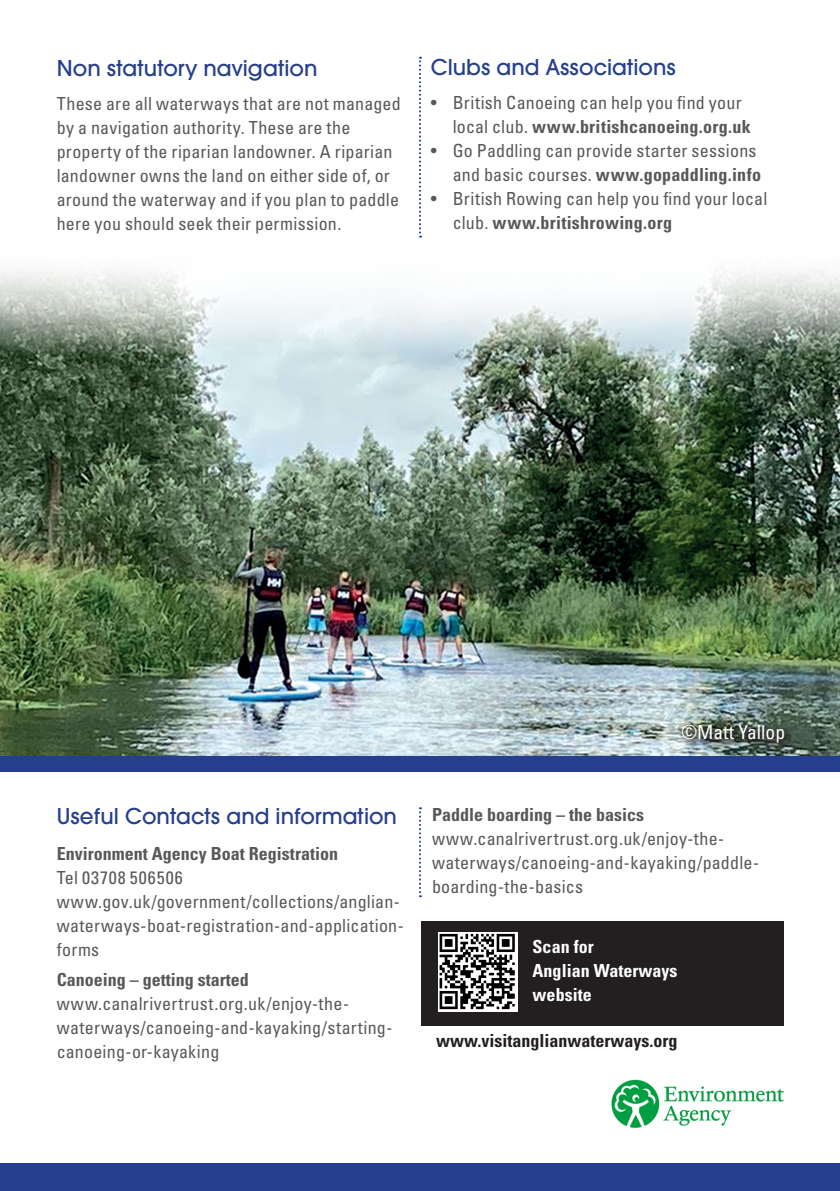
<style>
.page{position:relative;width:840px;height:1191px;background:#fff}
.page>*{position:absolute;margin:0;border:0;box-sizing:border-box;transform-origin:0 0}
.t1{font:500 24px "Avant Garde Gothic Itc T";color:#253f8e}
.t2{font:condensed 19.6px "Univers";color:#fff}
.t3{font:condensed 18px/24px "Univers";letter-spacing:.015em;color:#57585a}
.t4{font:700 condensed 18px "Univers";color:#57585a}
.t5{font:700 condensed 18px "Univers";color:#fff}
.t6{font:700 condensed 18px "Univers";color:#231f20}
.t7{font:condensed 18px "Univers";letter-spacing:.055em;color:#57585a}
.s1{font-weight:700}
</style>
<div class="page">
<div style="left:421px;top:921px;width:362px;height:104px;background:#231f20"></div>
<div style="left:0;top:1163px;width:839px;height:28px;background:#253f8e"></div>
<svg style="left:419px;top:57px;width:2px;height:181px"></svg>
<svg style="left:419px;top:807px;width:2px;height:90px"></svg>
<img style="left:438px;top:933px;width:79px;height:78px">
<img style="left:0;top:270px;width:839px;height:486px">
<div style="left:0;top:756px;width:839px;height:16px;background:#253f8e"></div>
<svg style="left:679px;top:722px;width:113px;height:30px"></svg>
<svg style="left:681px;top:722px;width:112px;height:29px;background:#546159"></svg>
<img style="left:611px;top:1079px;width:172px;height:50px">
<p class="t1" style="left:57px;top:54px;width:262px">Non statutory navigation</p>
<p class="t3" style="left:57px;top:91px;width:345px">These are all waterways that are not managed by a navigation authority. These are the property of the riparian landowner. A riparian landowner owns the land on either side of, or around the waterway and if you plan to paddle here you should seek their permission.</p>
<p class="t1" style="left:430px;top:53px;width:247px">Clubs and Associations</p>
<p class="t3" style="left:452px;top:90px;width:299px;text-indent:-22px">• British Canoeing can help you find your local club. <span class="s1">www.britishcanoeing.org.uk</span></p>
<p class="t3" style="left:430px;top:138px;width:332px;text-align:right">• Go Paddling can provide starter sessions and basic courses. <span class="s1">www.gopaddling.info</span></p>
<p class="t3" style="left:452px;top:186px;width:316px;text-indent:-22px">• British Rowing can help you find your local club. <span class="s1">www.britishrowing.org</span></p>
<p class="t1" style="left:57px;top:801px;width:341px">Useful Contacts and information</p>
<p class="t4" style="left:57px;top:842px;width:282px">Environment Agency Boat Registration</p>
<p class="t7" style="left:57px;top:866px;width:127px">Tel 03708 506506</p>
<p class="t3" style="left:57px;top:889px;width:348px">www.gov.uk/government/collections/anglian&shy;waterways-boat-registration-and-application&shy;forms</p>
<p class="t4" style="left:57px;top:968px;width:194px">Canoeing – getting started</p>
<p class="t3" style="left:57px;top:991px;width:337px">www.canalrivertrust.org.uk/enjoy-the&shy;waterways/canoeing-and-kayaking/starting&shy;canoeing-or-kayaking</p>
<p class="t2" style="left:681px;top:719px;width:105px">©Matt Yallop</p>
<p class="t4" style="left:432px;top:803px;width:213px">Paddle boarding – the basics</p>
<p class="t3" style="left:432px;top:826px;width:328px">www.canalrivertrust.org.uk/enjoy-the&shy;waterways/canoeing-and-kayaking/paddle&shy;boarding-the-basics</p>
<p class="t5" style="left:532px;top:935px;width:63px">Scan for</p>
<p class="t5" style="left:532px;top:959px;width:146px">Anglian Waterways</p>
<p class="t5" style="left:532px;top:983px;width:61px">website</p>
<p class="t6" style="left:436px;top:1029px;width:243px">www.visitanglianwaterways.org</p>
</div>
